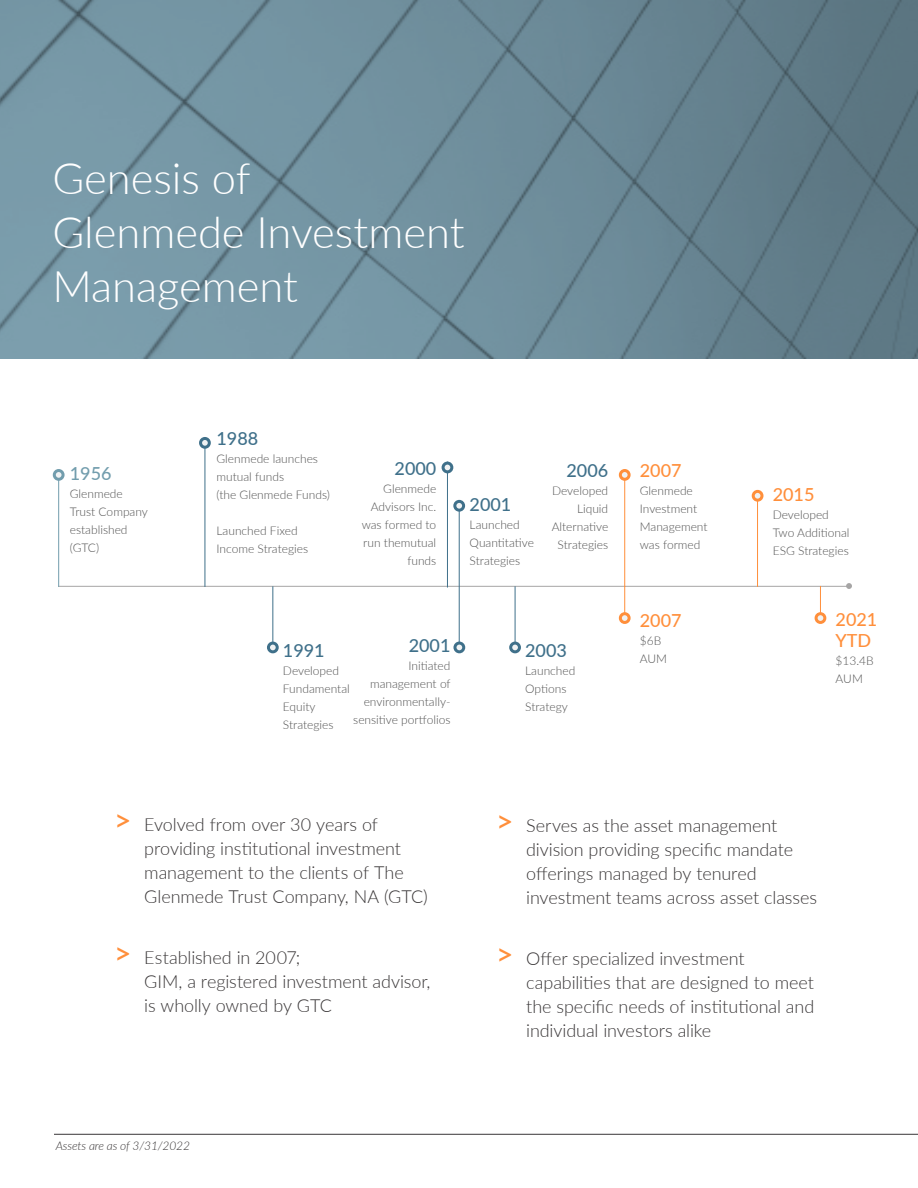
<style>
.page{position:relative;width:918px;height:1188px;background:#fff}
.page>*{position:absolute;margin:0;border:0;box-sizing:border-box;transform-origin:0 0}
.Heading_2{font:300 43.5px "Lato";color:#fff}
.t1{font:300 18px/24px "Lato";letter-spacing:-.005em;color:#393637}
.t2{font:500 18px "Lato";color:#3f708a}
.t3{font:500 18px "Lato";color:#ff8f3b}
.t4{font:500 18px "Lato";color:#729dad}
.t5{font:300 12px/18px "Lato";color:#525252}
.Blue_Body-_left_just{font:italic 300 12px "Lato";letter-spacing:-.01em;color:#393637}
.s1{font-weight:500;font-size:30px;color:#ff8f3b}
</style>
<div class="page">
<svg style="left:0;top:0;width:918px;height:358px;background:#6c8b99"></svg>
<hr style="left:54px;top:1134px;width:864px;height:1px;background:#393637">
<hr style="left:58px;top:586px;width:793px;height:1px;background:#a6a5a5">
<hr style="left:58px;top:470px;width:1px;height:117px;background:#729dad">
<hr style="left:459px;top:503px;width:1px;height:144px;background:#3f708a">
<hr style="left:624px;top:470px;width:1px;height:117px;background:#ff8f3b">
<hr style="left:757px;top:498px;width:1px;height:89px;background:#ff8f3b">
<hr style="left:272px;top:586px;width:1px;height:64px;background:#3f708a">
<hr style="left:515px;top:586px;width:1px;height:64px;background:#3f708a">
<hr style="left:205px;top:437px;width:1px;height:150px;background:#3f708a">
<hr style="left:624px;top:586px;width:1px;height:32px;background:#ff8f3b">
<hr style="left:820px;top:586px;width:1px;height:32px;background:#ff8f3b">
<div style="left:54px;top:471px;width:9px;height:8px;background:#f0f2f3;border-radius:50%"></div>
<div style="left:53px;top:469px;width:12px;height:12px;border:3px solid #729dad;border-radius:50%"></div>
<div style="left:455px;top:501px;width:9px;height:9px;background:#f0f2f3;border-radius:50%"></div>
<div style="left:453px;top:500px;width:12px;height:12px;border:3px solid #3f708a;border-radius:50%"></div>
<div style="left:620px;top:471px;width:9px;height:8px;background:#f0f2f3;border-radius:50%"></div>
<div style="left:619px;top:469px;width:12px;height:12px;border:3px solid #ff8f3b;border-radius:50%"></div>
<div style="left:753px;top:491px;width:9px;height:9px;background:#f0f2f3;border-radius:50%"></div>
<div style="left:752px;top:490px;width:11px;height:12px;border:3px solid #ff8f3b;border-radius:50%"></div>
<div style="left:620px;top:614px;width:9px;height:8px;background:#f0f2f3;border-radius:50%"></div>
<div style="left:619px;top:612px;width:12px;height:12px;border:3px solid #ff8f3b;border-radius:50%"></div>
<div style="left:816px;top:614px;width:9px;height:8px;background:#f0f2f3;border-radius:50%"></div>
<div style="left:815px;top:612px;width:11px;height:12px;border:3px solid #ff8f3b;border-radius:50%"></div>
<svg style="left:846px;top:583px;width:6px;height:6px"></svg>
<div style="left:201px;top:438px;width:8px;height:9px;background:#f0f2f3;border-radius:50%"></div>
<div style="left:199px;top:437px;width:12px;height:12px;border:3px solid #3f708a;border-radius:50%"></div>
<div style="left:268px;top:643px;width:9px;height:9px;background:#f0f2f3;border-radius:50%"></div>
<div style="left:267px;top:642px;width:12px;height:11px;border:3px solid #3f708a;border-radius:50%"></div>
<div style="left:511px;top:643px;width:8px;height:9px;background:#f0f2f3;border-radius:50%"></div>
<div style="left:509px;top:642px;width:12px;height:11px;border:3px solid #3f708a;border-radius:50%"></div>
<div style="left:455px;top:643px;width:9px;height:9px;background:#f0f2f3;border-radius:50%"></div>
<div style="left:453px;top:642px;width:12px;height:11px;border:3px solid #3f708a;border-radius:50%"></div>
<hr style="left:447px;top:462px;width:1px;height:126px;background:#3f708a">
<div style="left:443px;top:463px;width:9px;height:9px;background:#f0f2f3;border-radius:50%"></div>
<div style="left:442px;top:462px;width:11px;height:11px;border:3px solid #3f708a;border-radius:50%"></div>
<p class="Heading_2" style="left:52px;top:148px;width:200px">Genesis of</p>
<p class="Heading_2" style="left:52px;top:202px;width:414px">Glenmede Investment</p>
<p class="Heading_2" style="left:52px;top:256px;width:247px">Management</p>
<p class="t4" style="left:70px;top:460px;width:43px">1956</p>
<p class="t5" style="left:70px;top:484px;width:80px">Glenmede<br>Trust Company established (GTC)</p>
<p class="t2" style="left:217px;top:426px;width:43px">1988</p>
<p class="t5" style="left:217px;top:450px;width:115px">Glenmede launches mutual funds<br>(the Glenmede Funds)</p>
<p class="t5" style="left:217px;top:522px;width:93px">Launched Fixed<br>Income Strategies</p>
<p class="t2" style="left:395px;top:455px;width:43px">2000</p>
<p class="t5" style="left:362px;top:479px;width:76px;text-align:right">Glenmede<br>Advisors Inc. was formed to run themutual funds</p>
<p class="t2" style="left:470px;top:492px;width:43px">2001</p>
<p class="t5" style="left:470px;top:515px;width:52px">Launched</p>
<p class="t5" style="left:470px;top:533px;width:66px">Quantitative<br>Strategies</p>
<p class="t2" style="left:567px;top:457px;width:43px">2006</p>
<p class="t5" style="left:552px;top:481px;width:58px;text-align:right">Developed<br>Liquid<br>Alternative<br>Strategies</p>
<p class="t2" style="left:409px;top:633px;width:43px">2001</p>
<p class="t5" style="left:409px;top:657px;width:43px">Initiated</p>
<p class="t5" style="left:370px;top:675px;width:82px">management of</p>
<p class="t5" style="left:353px;top:693px;width:99px;text-align:right">environmentally&shy;sensitive portfolios</p>
<p class="t2" style="left:283px;top:638px;width:43px">1991</p>
<p class="t5" style="left:283px;top:661px;width:58px">Developed</p>
<p class="t5" style="left:283px;top:679px;width:68px">Fundamental<br>Equity</p>
<p class="t5" style="left:283px;top:715px;width:52px">Strategies</p>
<p class="t2" style="left:525px;top:637px;width:43px">2003</p>
<p class="t5" style="left:525px;top:661px;width:52px">Launched</p>
<p class="t5" style="left:525px;top:679px;width:43px">Options</p>
<p class="t5" style="left:525px;top:697px;width:44px">Strategy</p>
<p class="t3" style="left:640px;top:457px;width:43px">2007</p>
<p class="t5" style="left:640px;top:481px;width:55px">Glenmede</p>
<p class="t5" style="left:640px;top:499px;width:59px">Investment</p>
<p class="t5" style="left:640px;top:517px;width:69px">Management</p>
<p class="t5" style="left:640px;top:535px;width:62px">was formed</p>
<p class="t3" style="left:640px;top:607px;width:43px">2007</p>
<p class="t5" style="left:640px;top:631px;width:29px">$6B<br>AUM</p>
<p class="t3" style="left:773px;top:481px;width:43px">2015</p>
<p class="t5" style="left:773px;top:505px;width:78px">Developed<br>Two Additional<br>ESG Strategies</p>
<p class="t3" style="left:836px;top:606px;width:43px">2021</p>
<p class="t3" style="left:836px;top:627px;width:37px">YTD</p>
<p class="t5" style="left:836px;top:651px;width:40px">$13.4B<br>AUM</p>
<p class="t1" style="left:144px;top:812px;width:285px;text-indent:-30px"><span class="s1">&gt;</span> Evolved from over 30 years of providing institutional investment management to the clients of The Glenmede Trust Company, NA (GTC)</p>
<p class="t1" style="left:144px;top:945px;width:288px;text-indent:-30px"><span class="s1">&gt;</span> Established in 2007;<br>GIM, a registered investment advisor, is wholly owned by GTC</p>
<p class="Blue_Body-_left_just" style="left:56px;top:1137px;width:136px">Assets are as of 3/31/2022</p>
<p class="t1" style="left:526px;top:813px;width:293px;text-indent:-30px"><span class="s1">&gt;</span> Serves as the asset management division providing specific mandate offerings managed by tenured investment teams across asset classes</p>
<p class="t1" style="left:526px;top:946px;width:290px;text-indent:-30px"><span class="s1">&gt;</span> Offer specialized investment capabilities that are designed to meet the specific needs of institutional and individual investors alike</p>
</div>
